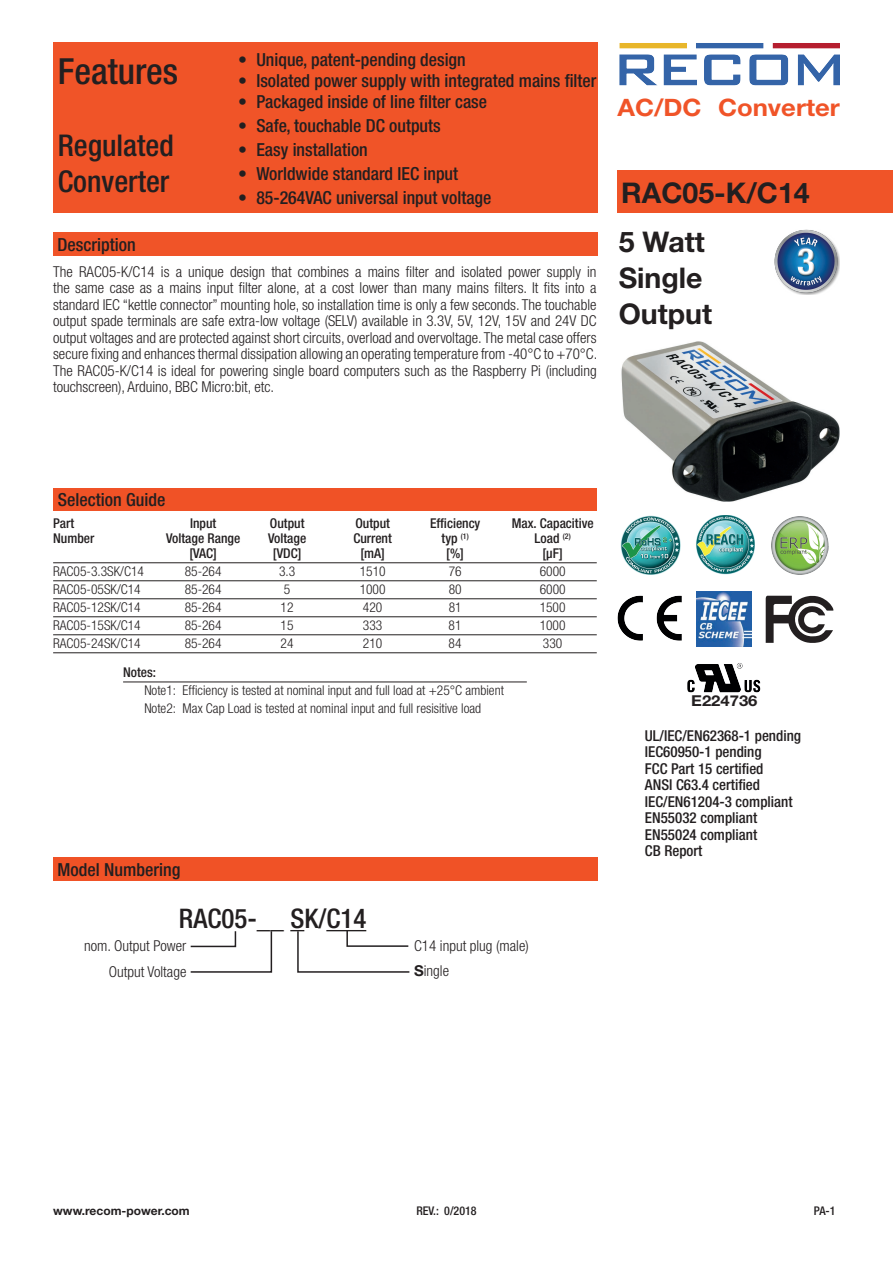
<style>
.page{position:relative;width:893px;height:1263px;background:#fff}
.page>*{position:absolute;margin:0;border:0;box-sizing:border-box;transform-origin:0 0}
.t1{font:500 condensed 36px "Helvetica Neue LT";color:#231f20}
.t2{font:500 condensed 30px/36px "Helvetica Neue LT";color:#231f20}
.t3{font:700 28.5px/36px "Helvetica Neue LT";color:#231f20}
.t4{font:500 condensed 27px "Helvetica Neue LT";color:#231f20}
.t5{font:700 24px "Helvetica Neue LT";color:#f05428;scale:1.07 1}
.t6{font:500 condensed 18px "Helvetica Neue";color:#231f20}
.t7{font:500 condensed 18px "Helvetica Neue LT";color:#231f20}
.t8{font:300 condensed 15px/16.5px "Helvetica Neue LT";color:#231f20;text-align:justify}
.t9{font:500 condensed 15px/16.5px "Helvetica Neue LT";color:#231f20}
.t10{font:700 15px "Helvetica Neue LT";color:#231f20;scale:1.11 1}
.t11{font:300 condensed 13.5px/18px "Helvetica Neue LT";color:#231f20}
.t12{font:500 condensed 13.5px "Helvetica Neue LT";color:#231f20}
.t13{font:700 12px "Helvetica Neue LT";color:#231f20}
.t14{font:500 condensed 12px "Helvetica Neue LT";color:#231f20}
.s1{font-weight:700;font-stretch:normal}
</style>
<div class="page">
<img style="left:775px;top:230px;width:65px;height:65px">
<img style="left:619px;top:43px;width:221px;height:43px">
<div style="left:53px;top:43px;width:544px;height:170px;background:#f05428"></div>
<div style="left:53px;top:232px;width:544px;height:24px;background:#f05428"></div>
<img style="left:687px;top:663px;width:73px;height:29px">
<img style="left:617px;top:595px;width:65px;height:46px">
<svg style="left:766px;top:595px;width:67px;height:48px"></svg>
<img style="left:621px;top:515px;width:59px;height:60px">
<img style="left:696px;top:515px;width:58px;height:60px">
<img style="left:697px;top:591px;width:55px;height:55px">
<img style="left:771px;top:517px;width:58px;height:57px">
<img style="left:621px;top:341px;width:219px;height:161px">
<div style="left:617px;top:170px;width:276px;height:43px;background:#f05428"></div>
<div style="left:53px;top:488px;width:544px;height:22px;background:#f05226"></div>
<hr style="left:53px;top:562px;width:544px;height:1px;background:#231f20">
<hr style="left:53px;top:580px;width:544px;height:1px;background:#231f20">
<hr style="left:53px;top:598px;width:544px;height:1px;background:#231f20">
<hr style="left:53px;top:616px;width:544px;height:1px;background:#231f20">
<hr style="left:53px;top:634px;width:544px;height:1px;background:#231f20">
<hr style="left:53px;top:652px;width:544px;height:1px;background:#231f20">
<hr style="left:123px;top:681px;width:404px;height:1px;background:#231f20">
<svg style="left:190px;top:931px;width:83px;height:42px"></svg>
<div style="left:53px;top:857px;width:544px;height:23px;background:#f05226"></div>
<svg style="left:290px;top:930px;width:120px;height:43px"></svg>
<hr style="left:326px;top:930px;width:40px;height:1px;background:#231f20">
<h1 class="t1" style="left:58px;top:50px;width:122px">Features</h1>
<h2 class="t2" style="left:58px;top:127px;width:118px">Regulated<br>Converter</h2>
<p class="t6" style="left:238px;top:49px;width:229px">• Unique, patent-pending design</p>
<p class="t6" style="left:238px;top:70px;width:360px">• Isolated power supply with integrated mains filter</p>
<p class="t6" style="left:238px;top:91px;width:251px">• Packaged inside of line filter case</p>
<p class="t6" style="left:238px;top:115px;width:204px">• Safe, touchable DC outputs</p>
<p class="t6" style="left:238px;top:139px;width:131px">• Easy installation</p>
<p class="t6" style="left:238px;top:163px;width:222px">• Worldwide standard IEC input</p>
<p class="t6" style="left:238px;top:187px;width:255px">• 85-264VAC universal input voltage</p>
<p class="t7" style="left:57px;top:234px;width:80px">Description</p>
<p class="t8" style="left:53px;top:263px;width:546px">The RAC05-K/C14 is a unique design that combines a mains filter and isolated power supply in the same case as a mains input filter alone, at a cost lower than many mains filters. It fits into a standard IEC “kettle connector” mounting hole, so installation time is only a few seconds. The touchable output spade terminals are safe extra-low voltage (SELV) available in 3.3V, 5V, 12V, 15V and 24V DC output voltages and are protected against short circuits, overload and overvoltage. The metal case offers secure fixing and enhances thermal dissipation allowing an operating temperature from -40°C to +70°C.<br>The RAC05-K/C14 is ideal for powering single board computers such as the Raspberry Pi (including touchscreen), Arduino, BBC Micro:bit, etc.</p>
<h3 class="t5" style="left:617px;top:92px;width:209px">AC/DC Converter</h3>
<h3 class="t3" style="left:621px;top:174px;width:190px">RAC05-K/C14</h3>
<h3 class="t3" style="left:619px;top:223px;width:95px">5 Watt<br>Single<br>Output</h3>
<p class="t7" style="left:58px;top:489px;width:109px">Selection Guide</p>
<p class="t12" style="left:53px;top:515px;width:23px">Part</p>
<p class="t12" style="left:190px;top:515px;width:28px">Input</p>
<p class="t12" style="left:270px;top:515px;width:36px">Output</p>
<p class="t12" style="left:355px;top:515px;width:36px">Output</p>
<p class="t12" style="left:430px;top:515px;width:52px">Efficiency</p>
<p class="t12" style="left:512px;top:515px;width:83px">Max. Capacitive</p>
<p class="t12" style="left:53px;top:530px;width:43px">Number</p>
<p class="t12" style="left:166px;top:530px;width:76px">Voltage Range</p>
<p class="t12" style="left:268px;top:530px;width:40px">Voltage</p>
<p class="t12" style="left:353px;top:530px;width:40px">Current</p>
<p class="t12" style="left:442px;top:530px;width:29px">typ <sup>(1)</sup></p>
<p class="t12" style="left:535px;top:530px;width:38px">Load <sup>(2)</sup></p>
<p class="t12" style="left:189px;top:545px;width:29px">[VAC]</p>
<p class="t12" style="left:273px;top:545px;width:30px">[VDC]</p>
<p class="t12" style="left:360px;top:545px;width:26px">[mA]</p>
<p class="t12" style="left:446px;top:545px;width:19px">[%]</p>
<p class="t12" style="left:543px;top:545px;width:22px">[µF]</p>
<p class="t11" style="left:53px;top:562px;width:92px">RAC05-3.3SK/C14</p>
<p class="t11" style="left:185px;top:562px;width:38px">85-264</p>
<p class="t11" style="left:279px;top:562px;width:18px">3.3</p>
<p class="t11" style="left:360px;top:562px;width:27px">1510</p>
<p class="t11" style="left:449px;top:562px;width:14px">76</p>
<p class="t11" style="left:540px;top:562px;width:27px">6000</p>
<p class="t11" style="left:53px;top:580px;width:89px">RAC05-05SK/C14</p>
<p class="t11" style="left:185px;top:580px;width:38px">85-264</p>
<p class="t11" style="left:284px;top:580px;width:8px">5</p>
<p class="t11" style="left:360px;top:580px;width:27px">1000</p>
<p class="t11" style="left:449px;top:580px;width:14px">80</p>
<p class="t11" style="left:540px;top:580px;width:27px">6000</p>
<p class="t11" style="left:53px;top:598px;width:89px">RAC05-12SK/C14</p>
<p class="t11" style="left:185px;top:598px;width:38px">85-264</p>
<p class="t11" style="left:281px;top:598px;width:14px">12</p>
<p class="t11" style="left:363px;top:598px;width:21px">420</p>
<p class="t11" style="left:449px;top:598px;width:14px">81</p>
<p class="t11" style="left:540px;top:598px;width:27px">1500</p>
<p class="t11" style="left:53px;top:616px;width:89px">RAC05-15SK/C14</p>
<p class="t11" style="left:185px;top:616px;width:38px">85-264</p>
<p class="t11" style="left:281px;top:616px;width:14px">15</p>
<p class="t11" style="left:363px;top:616px;width:21px">333</p>
<p class="t11" style="left:449px;top:616px;width:14px">81</p>
<p class="t11" style="left:540px;top:616px;width:27px">1000</p>
<p class="t11" style="left:53px;top:634px;width:89px">RAC05-24SK/C14</p>
<p class="t11" style="left:185px;top:634px;width:38px">85-264</p>
<p class="t11" style="left:281px;top:634px;width:14px">24</p>
<p class="t11" style="left:363px;top:634px;width:21px">210</p>
<p class="t11" style="left:449px;top:634px;width:14px">84</p>
<p class="t11" style="left:543px;top:634px;width:21px">330</p>
<p class="t12" style="left:123px;top:664px;width:34px">Notes:</p>
<p class="t11" style="left:144px;top:681px;width:361px">Note1: Efficiency is tested at nominal input and full load at +25°C ambient<br>Note2: Max Cap Load is tested at nominal input and full resisitive load</p>
<p class="t7" style="left:57px;top:858px;width:124px">Model Numbering</p>
<h3 class="t4" style="left:179px;top:902px;width:189px">RAC05-__ SK/C14</h3>
<p class="t8" style="left:84px;top:933px;width:104px;line-height:25.5px;text-align:right">nom. Output Power<br>Output Voltage</p>
<p class="t8" style="left:414px;top:933px;width:116px;line-height:25.5px">C14 input plug (male)<br><span class="s1">S</span>ingle</p>
<p class="t10" style="left:691px;top:691px;width:61px">E224736</p>
<p class="t9" style="left:645px;top:727px;width:158px">UL/IEC/EN62368-1 pending<br>IEC60950-1 pending<br>FCC Part 15 certified<br>ANSI C63.4 certified<br>IEC/EN61204-3 compliant<br>EN55032 compliant<br>EN55024 compliant<br>CB Report</p>
<p class="t13" style="left:53px;top:1203px;width:138px">www.recom-power.com</p>
<p class="t14" style="left:416px;top:1203px;width:62px">REV.: 0/2018</p>
<p class="t14" style="left:814px;top:1203px;width:23px">PA-1</p>
</div>
